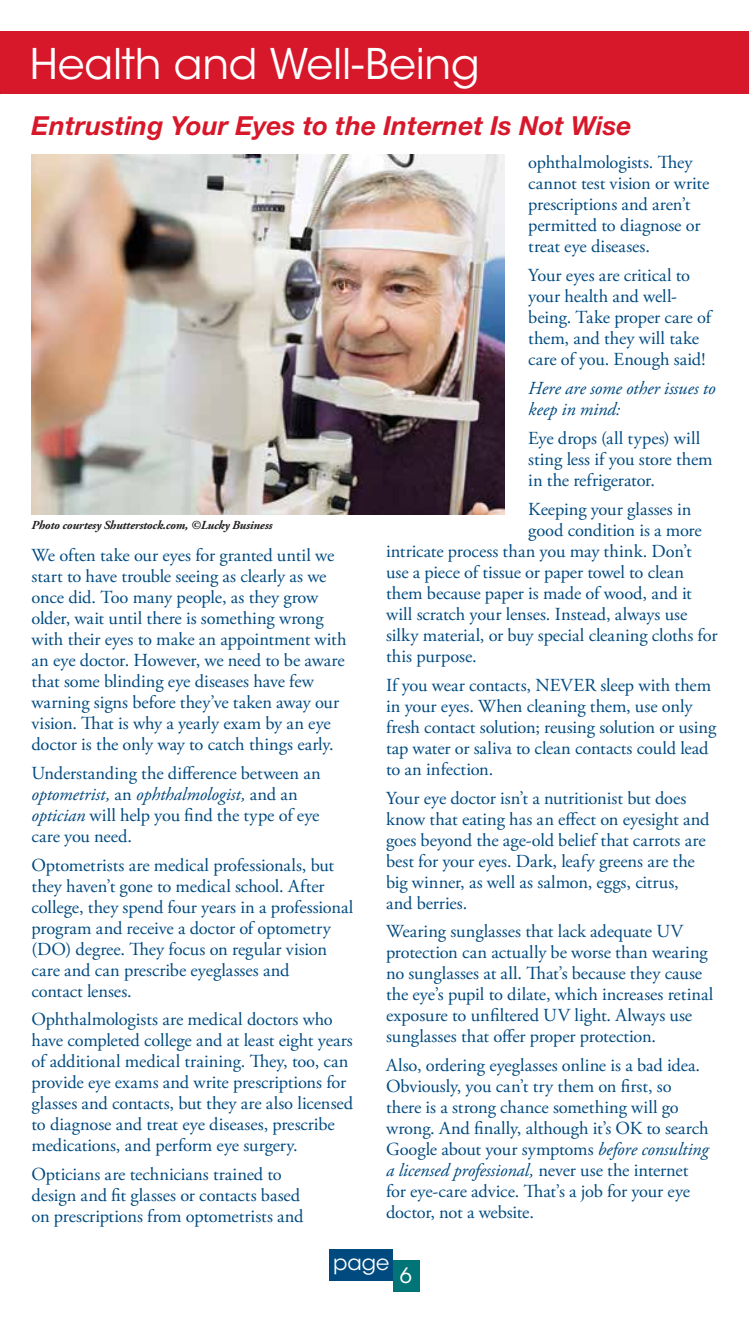
<style>
.page{position:relative;width:749px;height:1323px;background:#fff}
.page>*{position:absolute;margin:0;border:0;box-sizing:border-box;transform-origin:0 0}
.t1{font:42px "ITC Avant Garde Std";letter-spacing:-.005em;color:#fff}
.t2{font:italic 700 26.25px "Helvetica Neue LT Std";color:#d7182a}
.t3{font:21px "ITC Avant Garde Std";color:#fff}
.t4{font:18.38px/21px "Adobe Garamond Pro";letter-spacing:-.005em;color:#004a80}
.t5{font:italic 18.38px/21px "Adobe Garamond Pro";letter-spacing:-.005em;color:#004a80}
.t6{font:italic 700 12.25px "Adobe Garamond Pro";letter-spacing:-.015em;color:#231f20}
.s1{font-style:italic}
</style>
<div class="page">
<img style="left:32px;top:155px;width:472px;height:360px">
<div style="left:329px;top:1250px;width:63px;height:31px;background:#004a80"></div>
<div style="left:392px;top:1260px;width:27px;height:32px;background:#007476"></div>
<div style="left:0;top:32px;width:748px;height:62px;background:#d7182a"></div>
<h1 class="t1" style="left:30px;top:38px;width:451px">Health and Well-Being</h1>
<h2 class="t2" style="left:32px;top:109px;width:601px">Entrusting Your Eyes to the Internet Is Not Wise</h2>
<p class="t4" style="left:528px;top:153px;width:182px">ophthalmologists. They cannot test vision or write prescriptions and aren’t permitted to diagnose or treat eye diseases.</p>
<p class="t4" style="left:528px;top:266px;width:184px">Your eyes are critical to your health and well&shy;being. Take proper care of them, and they will take care of you. Enough said!</p>
<p class="t5" style="left:528px;top:378px;width:189px">Here are some other issues to keep in mind:</p>
<p class="t4" style="left:528px;top:428px;width:186px">Eye drops (all types) will sting less if you store them in the refrigerator.</p>
<p class="t4" style="left:528px;top:499px;width:165px">Keeping your glasses in</p>
<p class="t4" style="left:528px;top:520px;width:175px">good condition is a more</p>
<p class="t4" style="left:386px;top:541px;width:307px">intricate process than you may think. Don’t</p>
<p class="t4" style="left:386px;top:562px;width:299px">use a piece of tissue or paper towel to clean</p>
<p class="t4" style="left:386px;top:583px;width:307px">them because paper is made of wood, and it</p>
<p class="t4" style="left:386px;top:604px;width:303px">will scratch your lenses. Instead, always use</p>
<p class="t4" style="left:386px;top:625px;width:333px">silky material, or buy special cleaning cloths for</p>
<p class="t4" style="left:386px;top:646px;width:92px">this purpose.</p>
<p class="t4" style="left:386px;top:675px;width:331px">If you wear contacts, NEVER sleep with them in your eyes. When cleaning them, use only fresh contact solution; reusing solution or using tap water or saliva to clean contacts could lead to an infection.</p>
<p class="t4" style="left:386px;top:788px;width:325px">Your eye doctor isn’t a nutritionist but does know that eating has an effect on eyesight and goes beyond the age-old belief that carrots are best for your eyes. Dark, leafy greens are the big winner, as well as salmon, eggs, citrus, and berries.</p>
<p class="t4" style="left:386px;top:922px;width:329px">Wearing sunglasses that lack adequate UV protection can actually be worse than wearing no sunglasses at all. That’s because they cause the eye’s pupil to dilate, which increases retinal exposure to unfiltered UV light. Always use sunglasses that offer proper protection.</p>
<p class="t4" style="left:386px;top:1056px;width:324px">Also, ordering eyeglasses online is a bad idea.<br>Obviously, you can’t try them on first, so there is a strong chance something will go wrong. And finally, although it’s OK to search Google about your symptoms <span class="s1">before consulting a licensed professional,</span> never use the internet for eye-care advice. That’s a job for your eye doctor, not a website.</p>
<p class="t3" style="left:333px;top:1250px;width:58px">page</p>
<p class="t3" style="left:400px;top:1262px;width:14px">6</p>
<p class="t6" style="left:32px;top:518px;width:242px">Photo courtesy Shutterstock.com, ©Lucky Business</p>
<p class="t4" style="left:32px;top:545px;width:316px">We often take our eyes for granted until we start to have trouble seeing as clearly as we once did. Too many people, as they grow older, wait until there is something wrong with their eyes to make an appointment with an eye doctor. However, we need to be aware that some blinding eye diseases have few warning signs before they’ve taken away our vision. That is why a yearly exam by an eye doctor is the only way to catch things early.</p>
<p class="t4" style="left:32px;top:763px;width:291px">Understanding the difference between an <span class="s1">optometrist,</span> an <span class="s1">ophthalmologist,</span> and an <span class="s1">optician</span> will help you find the type of eye care you need.</p>
<p class="t4" style="left:32px;top:855px;width:323px">Optometrists are medical professionals, but they haven’t gone to medical school. After college, they spend four years in a professional program and receive a doctor of optometry (DO) degree. They focus on regular vision care and can prescribe eyeglasses and<br>contact lenses.</p>
<p class="t4" style="left:32px;top:1010px;width:323px">Ophthalmologists are medical doctors who have completed college and at least eight years of additional medical training. They, too, can provide eye exams and write prescriptions for glasses and contacts, but they are also licensed to diagnose and treat eye diseases, prescribe medications, and perform eye surgery.</p>
<p class="t4" style="left:32px;top:1165px;width:273px">Opticians are technicians trained to design and fit glasses or contacts based on prescriptions from optometrists and</p>
</div>
